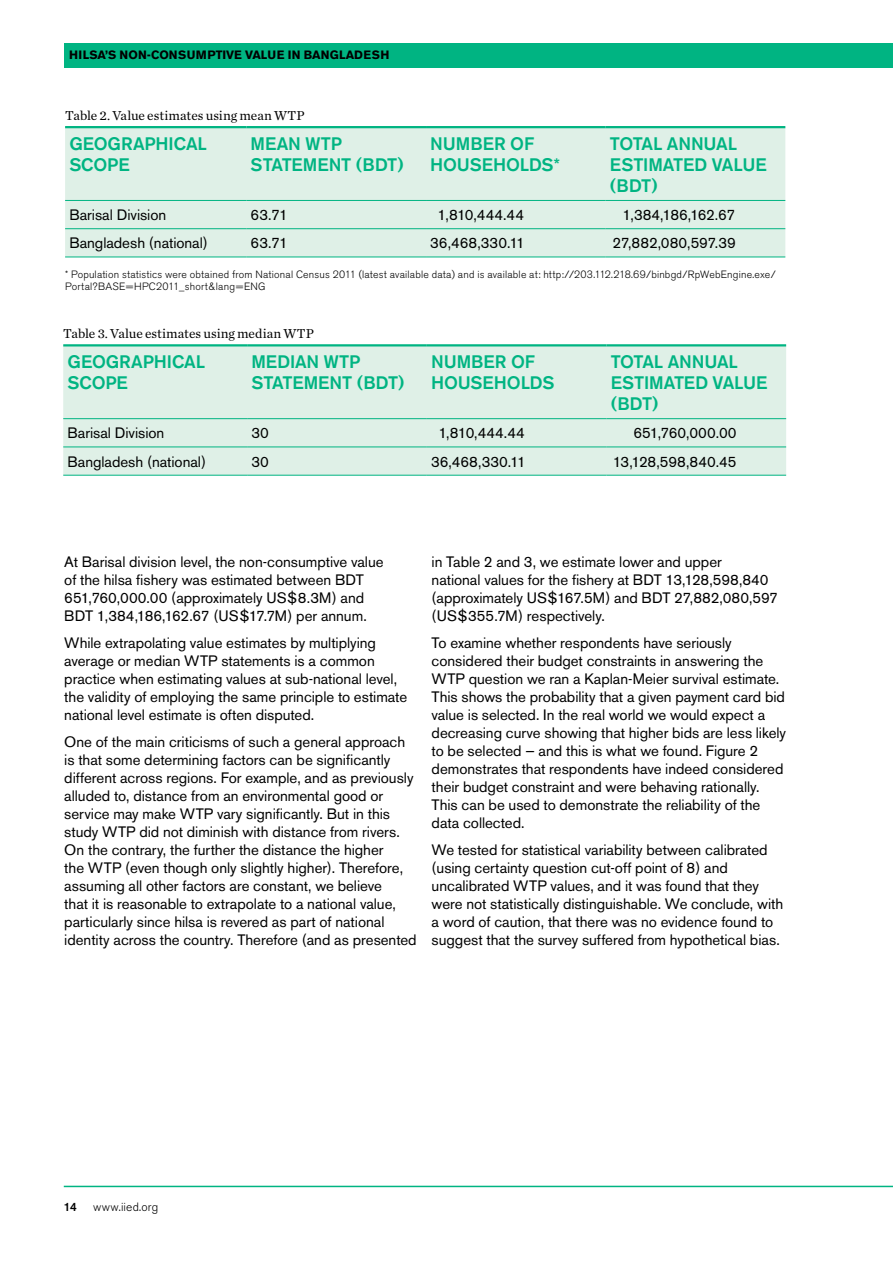
<style>
.page{position:relative;width:893px;height:1263px;background:#fff}
.page>*{position:absolute;margin:0;border:0;box-sizing:border-box;transform-origin:0 0}
.t1{font:500 18px/21px "Akzidenz Grotesk BE";letter-spacing:-.005em;color:#00b482}
.t2{font:15px/18px "Akzidenz Grotesk BE";color:#000}
.t3{font:15px "Akzidenz Grotesk BE";letter-spacing:-.02em;color:#000}
.t4{font:13.5px "Chronicle Text G1";color:#000}
.t5{font:700 12px "Akzidenz Grotesk BE";color:#000}
.t6{font:300 12px "Akzidenz Grotesk BE";letter-spacing:.015em;color:#000}
.t7{font:500 12px "Akzidenz Grotesk BE";color:#000}
.t8{font:300 10.5px/12px "Akzidenz Grotesk BE";letter-spacing:.02em;color:#000}
</style>
<div class="page">
<div style="left:65px;top:43px;width:828px;height:24px;background:#00b482"></div>
<hr style="left:64px;top:1186px;width:829px;height:1px;background:#00b482">
<div style="left:65px;top:128px;width:720px;height:129px;background:#dff0e7"></div>
<hr style="left:65px;top:228px;width:181px;height:1px;background:#00b482">
<hr style="left:246px;top:228px;width:180px;height:1px;background:#00b482">
<hr style="left:426px;top:228px;width:180px;height:1px;background:#00b482">
<hr style="left:606px;top:228px;width:179px;height:1px;background:#00b482">
<hr style="left:65px;top:257px;width:181px;height:1px;background:#00b482">
<hr style="left:246px;top:257px;width:180px;height:1px;background:#00b482">
<hr style="left:426px;top:257px;width:180px;height:1px;background:#00b482">
<hr style="left:606px;top:257px;width:179px;height:1px;background:#00b482">
<hr style="left:65px;top:126px;width:181px;height:2px;background:#00b482">
<hr style="left:246px;top:126px;width:180px;height:2px;background:#00b482">
<hr style="left:426px;top:126px;width:180px;height:2px;background:#00b482">
<hr style="left:606px;top:126px;width:179px;height:2px;background:#00b482">
<hr style="left:65px;top:200px;width:181px;height:1px;background:#00b482">
<hr style="left:246px;top:200px;width:180px;height:1px;background:#00b482">
<hr style="left:426px;top:200px;width:180px;height:1px;background:#00b482">
<hr style="left:606px;top:200px;width:179px;height:1px;background:#00b482">
<div style="left:63px;top:346px;width:723px;height:129px;background:#dff0e7"></div>
<hr style="left:63px;top:447px;width:184px;height:1px;background:#00b482">
<hr style="left:247px;top:447px;width:180px;height:1px;background:#00b482">
<hr style="left:427px;top:447px;width:179px;height:1px;background:#00b482">
<hr style="left:606px;top:447px;width:180px;height:1px;background:#00b482">
<hr style="left:63px;top:475px;width:184px;height:1px;background:#00b482">
<hr style="left:247px;top:475px;width:180px;height:1px;background:#00b482">
<hr style="left:427px;top:475px;width:179px;height:1px;background:#00b482">
<hr style="left:606px;top:475px;width:180px;height:1px;background:#00b482">
<hr style="left:63px;top:344px;width:184px;height:2px;background:#00b482">
<hr style="left:247px;top:344px;width:180px;height:2px;background:#00b482">
<hr style="left:427px;top:344px;width:179px;height:2px;background:#00b482">
<hr style="left:606px;top:344px;width:180px;height:2px;background:#00b482">
<hr style="left:63px;top:418px;width:184px;height:1px;background:#00b482">
<hr style="left:247px;top:418px;width:180px;height:1px;background:#00b482">
<hr style="left:427px;top:418px;width:179px;height:1px;background:#00b482">
<hr style="left:606px;top:418px;width:180px;height:1px;background:#00b482">
<p class="t5" style="left:69px;top:48px;width:320px">HILSA’S NON-CONSUMPTIVE VALUE IN BANGLADESH</p>
<p class="t4" style="left:65px;top:105px;width:241px">Table 2. Value estimates using mean WTP</p>
<p class="t1" style="left:69px;top:133px;width:98px">GEOGRAPHICA</p>
<p class="t1" style="left:198px;top:133px;width:11px">L</p>
<p class="t1" style="left:69px;top:154px;width:62px">SCOPE</p>
<p class="t1" style="left:251px;top:133px;width:91px">MEAN WTP<br>STAT</p>
<p class="t1" style="left:292px;top:154px;width:114px">EMENT (BDT)</p>
<p class="t1" style="left:430px;top:133px;width:132px">NUMBER OF<br>HOUSEHOLDS*</p>
<p class="t1" style="left:610px;top:133px;width:129px">TOTAL ANNUAL<br>ESTIMAT</p>
<p class="t1" style="left:683px;top:154px;width:85px">ED VALUE</p>
<p class="t1" style="left:610px;top:175px;width:49px">(BDT)</p>
<p class="t2" style="left:69px;top:206px;width:98px">Barisal Division</p>
<p class="t2" style="left:251px;top:206px;width:39px">63.71</p>
<p class="t2" style="left:438px;top:206px;width:88px">1,810,444.44</p>
<p class="t3" style="left:623px;top:206px;width:114px">1,384,186,162.67</p>
<p class="t2" style="left:69px;top:234px;width:140px">Bangladesh (national)</p>
<p class="t2" style="left:251px;top:234px;width:39px">63.71</p>
<p class="t2" style="left:430px;top:234px;width:96px">36,468,330.11</p>
<p class="t2" style="left:612px;top:234px;width:125px">27,882,080,597.39</p>
<p class="t8" style="left:65px;top:269px;width:712px">* Population statistics were obtained from National Census 2011 (latest available data) and is available at: http://203.112.218.69/binbgd/RpWebEngine.exe/<br>Portal?BASE=HPC2011_short&amp;lang=ENG</p>
<p class="t4" style="left:63px;top:324px;width:252px">Table 3. Value estimates using median WTP</p>
<p class="t1" style="left:68px;top:351px;width:98px">GEOGRAPHICA</p>
<p class="t1" style="left:196px;top:351px;width:11px">L</p>
<p class="t1" style="left:67px;top:372px;width:62px">SCOPE</p>
<p class="t1" style="left:251px;top:351px;width:109px">MEDIAN WTP<br>STAT</p>
<p class="t1" style="left:292px;top:372px;width:114px">EMENT (BDT)</p>
<p class="t1" style="left:431px;top:351px;width:112px">NUMBER OF<br>HOUSEHOLDS</p>
<p class="t1" style="left:611px;top:351px;width:129px">TOTAL ANNUAL<br>ESTIMAT</p>
<p class="t1" style="left:684px;top:372px;width:85px">ED VALUE</p>
<p class="t1" style="left:611px;top:393px;width:49px">(BDT)</p>
<p class="t2" style="left:68px;top:424px;width:98px">Barisal Division</p>
<p class="t2" style="left:251px;top:424px;width:19px">30</p>
<p class="t2" style="left:438px;top:424px;width:88px">1,810,444.44</p>
<p class="t2" style="left:633px;top:424px;width:105px">651,760,000.00</p>
<p class="t2" style="left:68px;top:452px;width:140px">Bangladesh (national)</p>
<p class="t2" style="left:251px;top:452px;width:19px">30</p>
<p class="t2" style="left:431px;top:452px;width:96px">36,468,330.11</p>
<p class="t2" style="left:613px;top:452px;width:125px">13,128,598,840.45</p>
<p class="t2" style="left:64px;top:553px;width:321px">At Barisal division level, the non-consumptive value of the hilsa fishery was estimated between BDT 651,760,000.00 (approximately US$8.3M) and BDT 1,384,186,162.67 (US$17.7M) per annum.</p>
<p class="t2" style="left:64px;top:634px;width:344px">While extrapolating value estimates by multiplying average or median WTP statements is a common practice when estimating values at sub-national level, the validity of employing the same principle to estimate national level estimate is often disputed.</p>
<p class="t2" style="left:64px;top:733px;width:354px">One of the main criticisms of such a general approach is that some determining factors can be significantly different across regions. For example, and as previously alluded to, distance from an environmental good or service may make WTP vary significantly. But in this study WTP did not diminish with distance from rivers.<br>On the contrary, the further the distance the higher<br>the WTP (even though only slightly higher). Therefore, assuming all other factors are constant, we believe<br>that it is reasonable to extrapolate to a national value, particularly since hilsa is revered as part of national identity across the country. Therefore (and as presented</p>
<p class="t2" style="left:432px;top:553px;width:348px">in Table 2 and 3, we estimate lower and upper<br>national values for the fishery at BDT 13,128,598,840 (approximately US$167.5M) and BDT 27,882,080,597 (US$355.7M) respectively.</p>
<p class="t2" style="left:432px;top:634px;width:356px">To examine whether respondents have seriously considered their budget constraints in answering the WTP question we ran a Kaplan-Meier survival estimate.<br>This shows the probability that a given payment card bid value is selected. In the real world we would expect a decreasing curve showing that higher bids are less likely to be selected — and this is what we found. Figure 2 demonstrates that respondents have indeed considered their budget constraint and were behaving rationally.<br>This can be used to demonstrate the reliability of the data collected.</p>
<p class="t2" style="left:432px;top:841px;width:353px">We tested for statistical variability between calibrated (using certainty question cut-off point of 8) and uncalibrated WTP values, and it was found that they were not statistically distinguishable. We conclude, with a word of caution, that there was no evidence found to suggest that the survey suffered from hypothetical bias.</p>
<p class="t7" style="left:64px;top:1199px;width:14px">14</p>
<p class="t6" style="left:93px;top:1200px;width:67px">www.iied.org</p>
</div>
